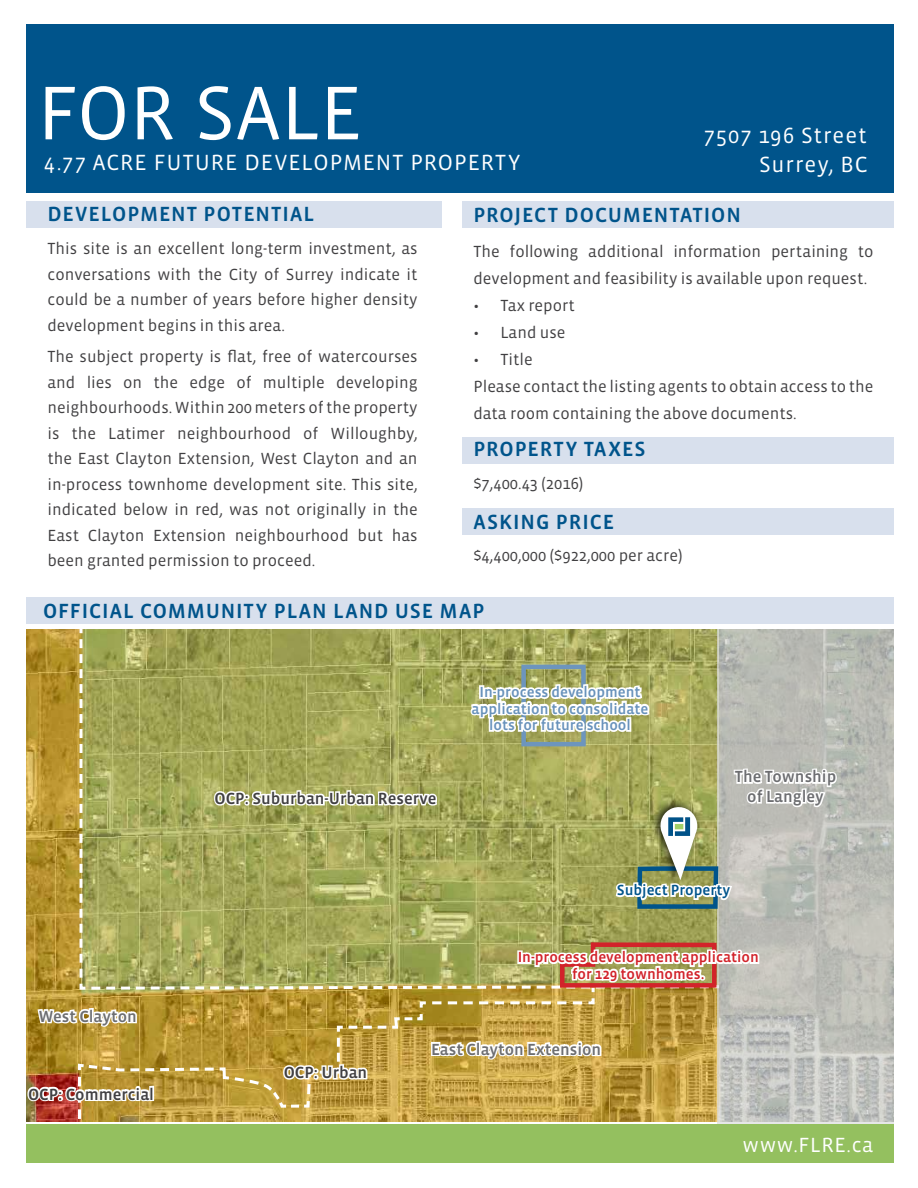
<style>
.page{position:relative;width:918px;height:1188px;background:#fff}
.page>*{position:absolute;margin:0;border:0;box-sizing:border-box;transform-origin:0 0}
.t1{font:77.7px "Vista Sans";color:#fff}
.t2{font:22.5px/28.5px "Vista Sans";letter-spacing:.045em;color:#fff;text-align:right}
.t3{font:21px "Vista Sans Med";letter-spacing:.045em;color:#00548b}
.t4{font:21px "Vista Sans";letter-spacing:.03em;color:#fff}
.t5{font:16.5px/25.5px "Vista Sans";color:#414042}
.t6{font:16.5px/19.8px "Vista Sans Med";color:#6d6e71;text-align:center}
.t7{font:16.5px "Vista Sans Med";color:#414042}
.t8{font:15px/16.5px "Vista Sans Med";color:#6892bb;text-align:center}
.t9{font:15px/16.5px "Vista Sans Med";color:#d2232a;text-align:center}
.t10{font:15px "Vista Sans Med";color:#00548b}
</style>
<div class="page">
<svg style="left:76px;top:1124px;width:520px;height:1px"></svg>
<svg style="left:718px;top:629px;width:176px;height:496px;background:#bcbdb7"></svg>
<div style="left:22px;top:201px;width:420px;height:27px;background:#d8e0ed"></div>
<div style="left:463px;top:201px;width:445px;height:27px;background:#d8e0ed"></div>
<div style="left:463px;top:437px;width:445px;height:27px;background:#d8e0ed"></div>
<div style="left:463px;top:508px;width:445px;height:27px;background:#d8e0ed"></div>
<div style="left:22px;top:24px;width:886px;height:169px;background:#00548b"></div>
<div style="left:21px;top:1125px;width:885px;height:38px;background:#94c05f"></div>
<div style="left:0;top:597px;width:913px;height:27px;background:#d8e0ed"></div>
<div style="left:0;top:0;width:26px;height:1188px;background:#fff"></div>
<div style="left:895px;top:0;width:23px;height:1162px;background:#fff"></div>
<svg style="left:26px;top:629px;width:813px;height:493px;background:#b2aa69"></svg>
<h1 class="t1" style="left:38px;top:74px;width:327px">FOR SALE</h1>
<h2 class="t2" style="left:44px;top:149px;width:478px">4.77 ACRE FUTURE DEVELOPMENT PROPERTY</h2>
<h2 class="t2" style="left:704px;top:122px;width:165px">7507 196 Street<br>Surrey, BC</h2>
<p class="t3" style="left:48px;top:203px;width:268px">DEVELOPMENT POTENTIAL</p>
<p class="t5" style="left:48px;top:236px;width:372px;text-align:justify">This site is an excellent long-term investment, as conversations with the City of Surrey indicate it could be a number of years before higher density development begins in this area.</p>
<p class="t5" style="left:48px;top:344px;width:372px;text-align:justify">The subject property is flat, free of watercourses and lies on the edge of multiple developing neighbourhoods. Within 200 meters of the property is the Latimer neighbourhood of Willoughby, the East Clayton Extension, West Clayton and an in-process townhome development site. This site, indicated below in red, was not originally in the East Clayton Extension neighbourhood but has been granted permission to proceed.</p>
<p class="t3" style="left:473px;top:205px;width:269px">PROJECT DOCUMENTATION</p>
<p class="t5" style="left:473px;top:238px;width:402px;line-height:27px">The following additional information pertaining to development and feasibility is available upon request.</p>
<p class="t5" style="left:473px;top:293px;width:103px">• Tax report</p>
<p class="t5" style="left:473px;top:320px;width:94px">• Land use</p>
<p class="t5" style="left:473px;top:346px;width:402px;line-height:27px">• Title<br>Please contact the listing agents to obtain access to the data room containing the above documents.</p>
<p class="t3" style="left:473px;top:438px;width:174px">PROPERTY TAXES</p>
<p class="t5" style="left:473px;top:471px;width:111px">$7,400.43 (2016)</p>
<p class="t3" style="left:473px;top:512px;width:142px">ASKING PRICE</p>
<p class="t5" style="left:473px;top:543px;width:210px">$4,400,000 ($922,000 per acre)</p>
<p class="t3" style="left:43px;top:600px;width:443px">OFFICIAL COMMUNITY PLAN LAND USE MAP</p>
<p class="t6" style="left:38px;top:1007px;width:100px">West Clayton</p>
<p class="t7" style="left:28px;top:1086px;width:127px">OCP: Commercial</p>
<p class="t7" style="left:215px;top:790px;width:223px">OCP: Suburban-Urban Reserve</p>
<p class="t8" style="left:472px;top:684px;width:178px">In-process development application to consolidate lots for future school</p>
<p class="t6" style="left:735px;top:767px;width:103px">The Township of Langley</p>
<p class="t10" style="left:617px;top:882px;width:115px">Subject Property</p>
<p class="t9" style="left:518px;top:949px;width:243px">In-process development application for 129 townhomes.</p>
<p class="t7" style="left:284px;top:1064px;width:85px">OCP: Urban</p>
<p class="t6" style="left:431px;top:1039px;width:172px">East Clayton Extension</p>
<p class="t4" style="left:743px;top:1134px;width:132px">www.FLRE.ca</p>
</div>
